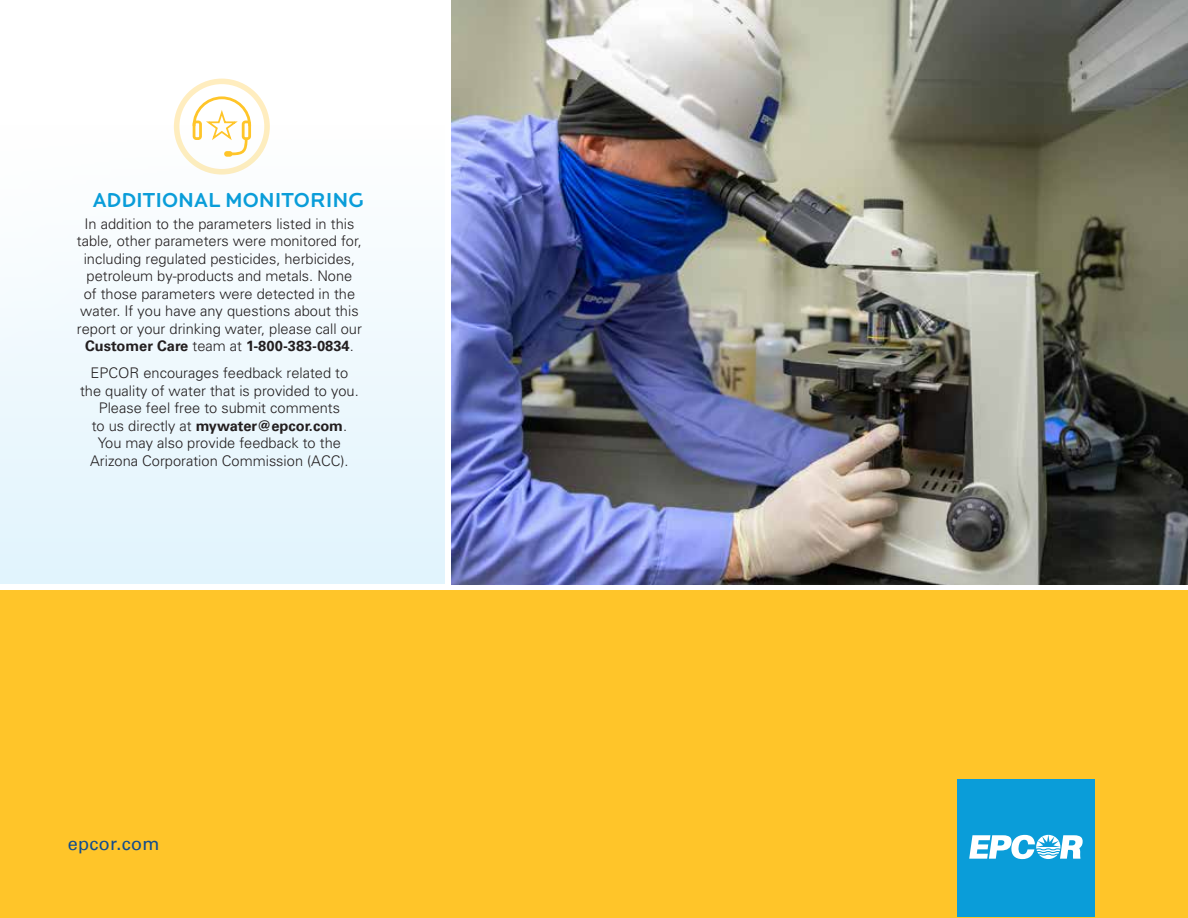
<style>
.page{position:relative;width:1188px;height:918px;background:#fff}
.page>*{position:absolute;margin:0;border:0;box-sizing:border-box;transform-origin:0 0}
.t1{font:500 21px "Locator Display";color:#0a9dd9}
.t2{font:18px "Univers LT";letter-spacing:.02em;color:#114c8d}
.t3{font:300 14.7px/17.5px "Univers";color:#231f20;text-align:center}
.t4{font:700 14.7px "Univers LT";color:#231f20}
.s1{font-family:"Univers";font-weight:300}
</style>
<div class="page">
<div style="left:0;top:125px;width:446px;height:459px;background:linear-gradient(to bottom,#fefefe,#e1f4fd)"></div>
<svg style="left:0;top:125px;width:194px;height:281px;fill:#f6fbfe"></svg>
<div style="left:0;top:591px;width:1188px;height:327px;background:#ffc529"></div>
<img style="left:452px;top:0;width:736px;height:584px">
<div style="left:957px;top:780px;width:138px;height:137px;background:#0a9dd9"></div>
<svg style="left:969px;top:835px;width:114px;height:24px"></svg>
<div style="left:224px;top:151px;width:9px;height:6px;background:#ffc529;border-radius:3px"></div>
<svg style="left:193px;top:96px;width:58px;height:59px"></svg>
<div style="left:174px;top:79px;width:96px;height:96px;border:6px solid #ffc529;border-radius:50%"></div>
<h1 class="t1" style="left:93px;top:188px;width:273px">ADDITIONAL MONITORING</h1>
<p class="t3" style="left:77px;top:214px;width:286px">In addition to the parameters listed in this table, other parameters were monitored for, including regulated pesticides, herbicides, petroleum by-products and metals. None<br>of those parameters were detected in the water. If you have any questions about this report or your drinking water, please call our</p>
<p class="t4" style="left:85px;top:338px;width:270px">Customer Care <span class="s1">team at</span> 1-800-383-0834<span class="s1">.</span></p>
<p class="t3" style="left:80px;top:364px;width:280px">EPCOR encourages feedback related to the quality of water that is provided to you.<br>Please feel free to submit comments</p>
<p class="t4" style="left:92px;top:417px;width:257px"><span class="s1">to us directly at</span> mywater@epcor.com<span class="s1">.</span></p>
<p class="t3" style="left:90px;top:434px;width:260px">You may also provide feedback to the<br>Arizona Corporation Commission (ACC).</p>
<p class="t2" style="left:68px;top:833px;width:93px">epcor.com</p>
</div>
